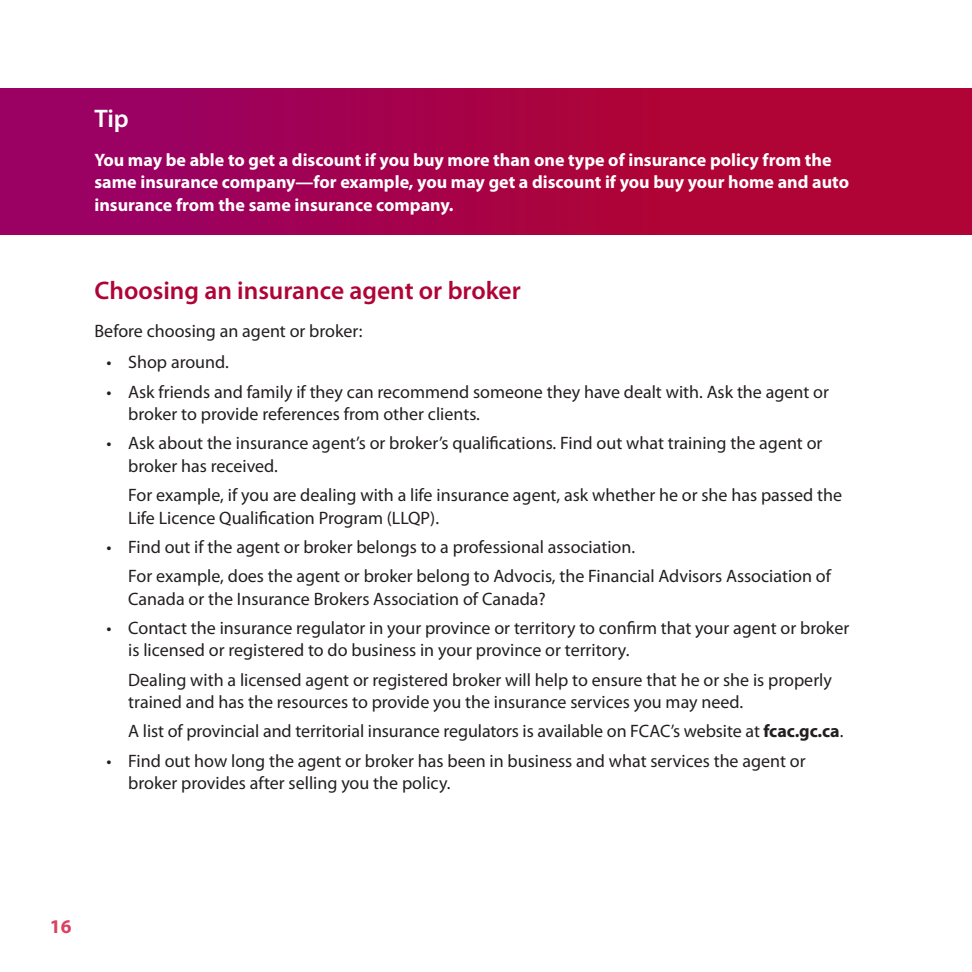
<style>
.page{position:relative;width:972px;height:972px;background:#fff}
.page>*{position:absolute;margin:0;border:0;box-sizing:border-box;transform-origin:0 0}
.t1{font:600 25.5px "Myriad Pro";color:#af0435}
.t2{font:600 25.5px "Myriad Pro";color:#fff}
.t3{font:700 19.5px "Myriad Pro";color:#db4160}
.t4{font:18px/22.5px "Myriad Pro";color:#231f20}
.t5{font:700 18px/22.5px "Myriad Pro";color:#fff}
.s1{font-weight:700}
</style>
<div class="page">
<div style="left:0;top:89px;width:972px;height:145px;background:linear-gradient(to right,#906,#b4052a)"></div>
<h1 class="t2" style="left:94px;top:102px;width:36px">Tip</h1>
<p class="t5" style="left:94px;top:148px;width:756px">You may be able to get a discount if you buy more than one type of insurance policy from the same insurance company—for example, you may get a discount if you buy your home and auto insurance from the same insurance company.</p>
<h1 class="t1" style="left:94px;top:274px;width:428px">Choosing an insurance agent or broker</h1>
<p class="t4" style="left:94px;top:320px;width:269px">Before choosing an agent or broker:</p>
<p class="t4" style="left:107px;top:351px;width:124px">• Shop around.</p>
<p class="t4" style="left:128px;top:380px;width:702px;text-indent:-22px">• Ask friends and family if they can recommend someone they have dealt with. Ask the agent or broker to provide references from other clients.</p>
<p class="t4" style="left:128px;top:432px;width:696px;text-indent:-22px">• Ask about the insurance agent’s or broker’s qualifications. Find out what training the agent or broker has received.</p>
<p class="t4" style="left:128px;top:484px;width:715px">For example, if you are dealing with a life insurance agent, ask whether he or she has passed the<br>Life Licence Qualification Program (LLQP).</p>
<p class="t4" style="left:128px;top:532px;width:704px;line-height:29.2px;text-indent:-22px">• Find out if the agent or broker belongs to a professional association.<br>For example, does the agent or broker belong to Advocis, the Financial Advisors Association of</p>
<p class="t4" style="left:128px;top:587px;width:419px">Canada or the Insurance Brokers Association of Canada?</p>
<p class="t4" style="left:128px;top:616px;width:723px;text-indent:-22px">• Contact the insurance regulator in your province or territory to confirm that your agent or broker is licensed or registered to do business in your province or territory.</p>
<p class="t4" style="left:128px;top:668px;width:705px">Dealing with a licensed agent or registered broker will help to ensure that he or she is properly trained and has the resources to provide you the insurance services you may need.</p>
<p class="t4" style="left:128px;top:720px;width:717px">A list of provincial and territorial insurance regulators is available on FCAC’s website at <span class="s1">fcac.gc.ca</span>.</p>
<p class="t4" style="left:128px;top:749px;width:679px;text-indent:-22px">• Find out how long the agent or broker has been in business and what services the agent or broker provides after selling you the policy.</p>
<p class="t3" style="left:50px;top:913px;width:23px">16</p>
</div>
